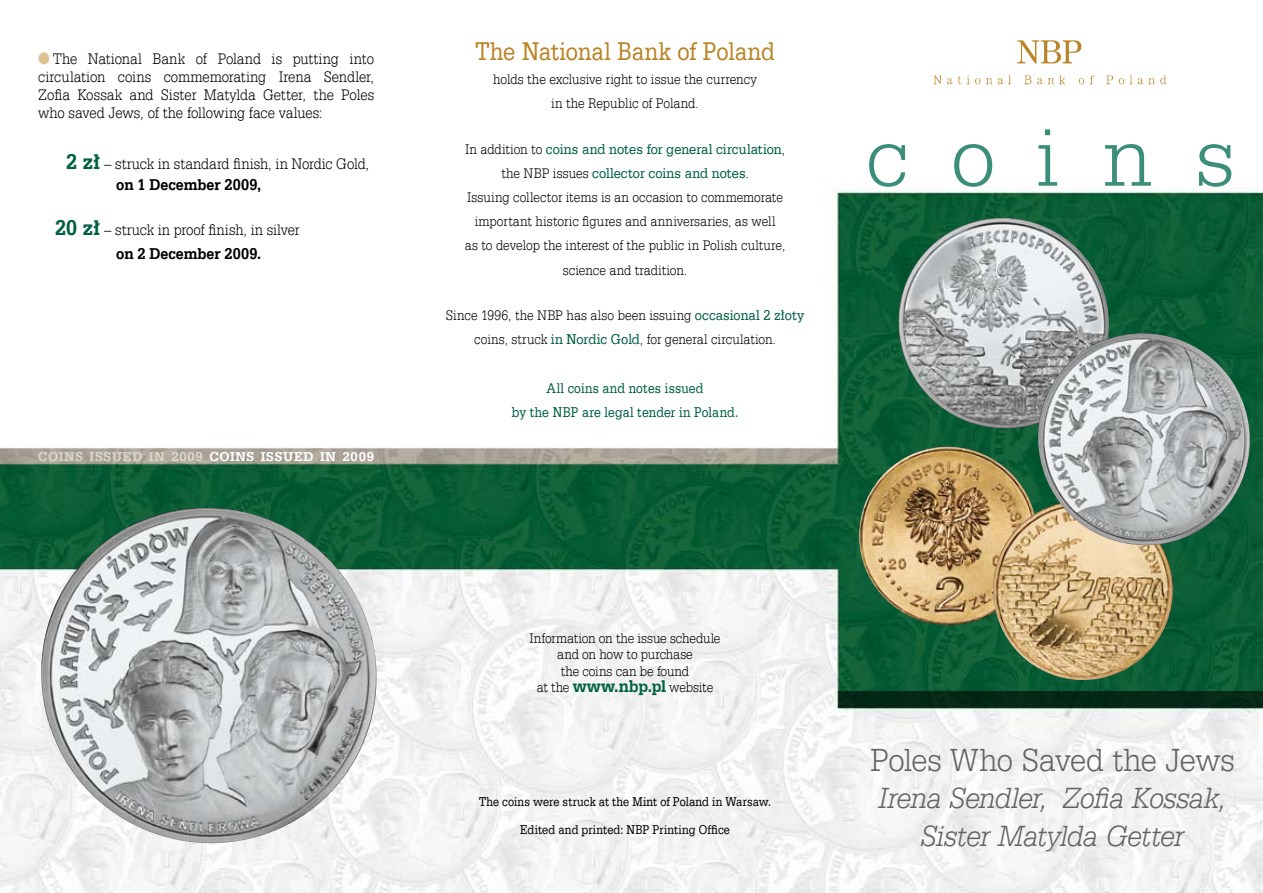
<style>
.page{position:relative;width:1263px;height:893px;background:#fff}
.page>*{position:absolute;margin:0;border:0;box-sizing:border-box;transform-origin:0 0}
.t1{font:90px "Serifa Lt EU";letter-spacing:.47em;color:#3b8e77}
.t2{font:34.5px "Serifa Lt EU";letter-spacing:-.02em;color:#626364;scale:.95 1}
.t3{font:italic 31.5px/37.5px "Serifa Lt EU";letter-spacing:-.02em;color:#626364;text-align:center;scale:.95 1}
.t4{font:27px "Serifa EU";letter-spacing:-.005em;color:#b98528;scale:.85 1}
.t5{font:16.5px/18px "Serifa Lt EU";letter-spacing:-.005em;color:#000;text-align:justify;scale:.9 1}
.t6{font:700 16.5px "Serifa EU";letter-spacing:.01em;color:#000;scale:.9 1}
.t7{font:15px/24.2px "Serifa Lt EU";color:#000;text-align:center;scale:.9 1}
.t8{font:15px/24.2px "Serifa EU";letter-spacing:.005em;color:#005f44;text-align:center;scale:.9 1}
.t9{font:15px/24.2px "Serifa EU";letter-spacing:.005em;color:#005f44;text-align:center;scale:.85 1}
.t10{font:13.5px/27.8px "Serifa EU";letter-spacing:.01em;color:#000;text-align:center;scale:.85 1}
.t11{font:700 13.5px "Serifa EU";letter-spacing:.055em;color:#dcd7ce}
.s1{color:#dec291}
.s2{font-family:"Serifa EU";font-weight:700;font-size:22.5px;color:#005f44}
.s3{color:#fff}
.s4{font-family:"Serifa Lt EU";color:#000}
.s5{font-family:"Serifa EU";color:#005f44}
.s6{font-family:"Serifa EU";font-weight:700;font-size:18px;color:#005f44}
</style>
<div class="page">
<img style="left:0;top:189px;width:1263px;height:704px">
<div style="left:838px;top:691px;width:425px;height:16px;background:#042817"></div>
<img style="left:934px;top:40px;width:232px;height:45px">
<img style="left:34px;top:501px;width:350px;height:349px">
<img style="left:859px;top:446px;width:174px;height:179px">
<img style="left:893px;top:213px;width:221px;height:221px">
<img style="left:989px;top:497px;width:188px;height:187px">
<img style="left:1033px;top:329px;width:221px;height:221px">
<p class="t5" style="left:38px;top:50px;width:375px"><span class="s1">●</span> The National Bank of Poland is putting into circulation coins commemorating Irena Sendler, Zofia Kossak and Sister Matylda Getter, the Poles who saved Jews, of the following face values:</p>
<p class="t5" style="left:66px;top:155px;width:338px"><span class="s2">2 zł</span> – struck in standard finish, in Nordic Gold,</p>
<p class="t6" style="left:116px;top:175px;width:162px">on 1 December 2009,</p>
<p class="t5" style="left:55px;top:221px;width:273px"><span class="s2">20 zł</span> – struck in proof finish, in silver</p>
<p class="t6" style="left:116px;top:244px;width:163px">on 2 December 2009.</p>
<p class="t11" style="left:38px;top:448px;width:337px">coins issued in 2009 <span class="s3">coins issued in 2009</span></p>
<h3 class="t4" style="left:475px;top:35px;width:354px">The National Bank of Poland</h3>
<p class="t7" style="left:493px;top:67px;width:294px">holds the exclusive right to issue the currency in the Republic of Poland.</p>
<p class="t8" style="left:465px;top:137px;width:357px"><span class="s4">In addition to</span> coins and notes for general circulation<span class="s4">, the NBP issues</span> collector coins and notes<span class="s4">.</span></p>
<p class="t7" style="left:465px;top:185px;width:358px">Issuing collector items is an occasion to commemorate important historic figures and anniversaries, as well<br>as to develop the interest of the public in Polish culture, science and tradition.</p>
<p class="t7" style="left:446px;top:303px;width:400px">Since 1996, the NBP has also been issuing <span class="s5">occasional 2 złoty </span>coins, struck <span class="s5">in Nordic Gold</span>, for general circulation.</p>
<p class="t9" style="left:512px;top:376px;width:268px">All coins and notes issued<br>by the NBP are legal tender in Poland.</p>
<h1 class="t1" style="left:866px;top:104px;width:371px">coins</h1>
<p class="t7" style="left:530px;top:629px;width:214px;line-height:16.5px">Information on the issue schedule and on how to purchase<br>the coins can be found<br>at the <span class="s6">www.nbp.pl</span> website</p>
<p class="t10" style="left:479px;top:788px;width:345px">The coins were struck at the Mint of Poland in Warsaw.<br>Edited and printed: NBP Printing Office</p>
<h2 class="t2" style="left:870px;top:740px;width:385px">Poles Who Saved the Jews</h2>
<h3 class="t3" style="left:878px;top:779px;width:368px">Irena Sendler, Zofia Kossak,<br>Sister Matylda Getter</h3>
</div>
